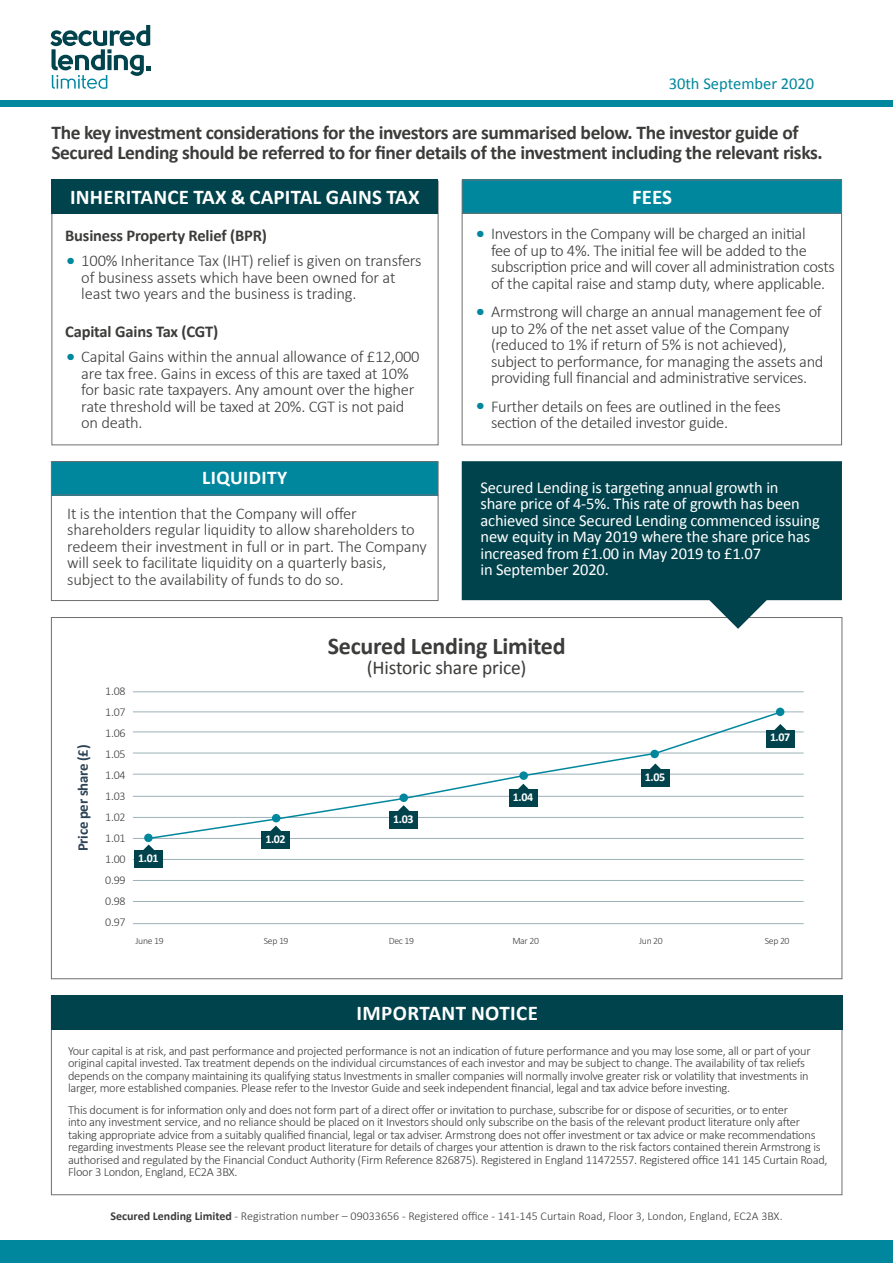
<style>
.page{position:relative;width:893px;height:1263px;background:#fff}
.page>*{position:absolute;margin:0;border:0;box-sizing:border-box;transform-origin:0 0}
.t1{font:700 24px "Calibri";letter-spacing:-.01em;color:#3c3c3b}
.t2{font:700 21px "Calibri";letter-spacing:.01em;color:#fff}
.t3{font:700 19.5px/19.5px "Calibri";letter-spacing:-.02em;color:#3c3c3b}
.t4{font:19.5px "Calibri";letter-spacing:-.01em;color:#3c3c3b}
.t5{font:700 19.5px "Calibri";letter-spacing:.02em;color:#fff}
.t6{font:300 16.5px/16.5px "Calibri";letter-spacing:-.02em;color:#3c3c3b}
.t7{font:16.5px/16.5px "Calibri";letter-spacing:-.01em;color:#fff}
.t8{font:700 16.5px "Calibri";letter-spacing:-.01em;color:#3c3c3b}
.t9{font:16.5px "Calibri";color:#00879d}
.t10{font:700 14.85px "Calibri";letter-spacing:-.02em;color:#2c4255}
.t11{font:300 12.45px/12.5px "Calibri";letter-spacing:-.02em;color:#3c3c3b}
.t12{font:300 12px/21px "Calibri";color:#3c3c3b;text-align:justify}
.t13{font:700 12px "Calibri";letter-spacing:-.035em;color:#fff}
.t14{font:300 9.75px "Calibri";letter-spacing:-.035em;color:#3c3c3b}
.s1{font-size:22.5px;color:#00879d}
.s2{font-weight:700}
</style>
<div class="page">
<svg style="left:462px;top:461px;width:380px;height:168px;fill:#00434c"></svg>
<div style="left:462px;top:180px;width:380px;height:34px;background:#00879d"></div>
<div style="left:0;top:100px;width:893px;height:6px;background:#00879d"></div>
<div style="left:0;top:1241px;width:893px;height:22px;background:#00879d"></div>
<div style="left:51px;top:995px;width:791px;height:200px;background:#fff;border:1px solid #706f6f"></div>
<div style="left:51px;top:461px;width:387px;height:34px;background:#00879d"></div>
<div style="left:51px;top:461px;width:387px;height:140px;border:1px solid #706f6f"></div>
<div style="left:51px;top:180px;width:387px;height:34px;background:#00434c"></div>
<div style="left:51px;top:995px;width:791px;height:35px;background:#00434c"></div>
<hr style="left:53px;top:495px;width:385px;height:1px;background:#706f6f">
<div style="left:462px;top:180px;width:380px;height:265px;border:1px solid #706f6f"></div>
<hr style="left:462px;top:213px;width:380px;height:1px;background:#706f6f">
<svg style="left:50px;top:25px;width:101px;height:64px"></svg>
<hr style="left:133px;top:923px;width:671px;height:1px;background:#9cb2b9">
<hr style="left:133px;top:711px;width:671px;height:1px;background:#9cb2b9">
<hr style="left:133px;top:731px;width:671px;height:1px;background:#9cb2b9">
<hr style="left:133px;top:753px;width:671px;height:1px;background:#9cb2b9">
<hr style="left:133px;top:774px;width:671px;height:1px;background:#9cb2b9">
<hr style="left:133px;top:796px;width:671px;height:1px;background:#9cb2b9">
<hr style="left:133px;top:817px;width:671px;height:1px;background:#9cb2b9">
<hr style="left:133px;top:838px;width:671px;height:1px;background:#9cb2b9">
<hr style="left:133px;top:859px;width:671px;height:1px;background:#9cb2b9">
<hr style="left:133px;top:880px;width:671px;height:1px;background:#9cb2b9">
<hr style="left:133px;top:901px;width:671px;height:1px;background:#9cb2b9">
<hr style="left:133px;top:691px;width:671px;height:1px;background:#9cb2b9">
<svg style="left:144px;top:833px;width:9px;height:9px"></svg>
<div style="left:776px;top:708px;width:8px;height:8px;background:#00879d;border-radius:50%"></div>
<div style="left:766px;top:730px;width:28px;height:18px;background:#00434c"></div>
<svg style="left:782px;top:725px;width:5px;height:5px"></svg>
<div style="left:261px;top:831px;width:29px;height:18px;background:#00434c"></div>
<div style="left:134px;top:850px;width:28px;height:18px;background:#00434c"></div>
<svg style="left:143px;top:844px;width:11px;height:6px"></svg>
<svg style="left:147px;top:710px;width:635px;height:130px"></svg>
<h3 class="t9" style="left:669px;top:73px;width:147px">30th September 2020</h3>
<h3 class="t3" style="left:51px;top:123px;width:773px">The key investment considerations for the investors are summarised below. The investor guide of<br>Secured Lending should be referred to for finer details of the investment including the relevant risks.</h3>
<h2 class="t2" style="left:70px;top:184px;width:351px">INHERITANCE TAX &amp; CAPITAL GAINS TAX</h2>
<h2 class="t2" style="left:632px;top:183px;width:41px">FEES</h2>
<h3 class="t8" style="left:65px;top:225px;width:203px">Business Property Relief (BPR)</h3>
<h3 class="t6" style="left:81px;top:252px;width:342px;text-indent:-16px"><span class="s1">•</span> 100% Inheritance Tax (IHT) relief is given on transfers of business assets which have been owned for at least two years and the business is trading.</h3>
<h3 class="t8" style="left:65px;top:321px;width:155px">Capital Gains Tax (CGT)</h3>
<h3 class="t6" style="left:81px;top:348px;width:340px;text-indent:-16px"><span class="s1">•</span> Capital Gains within the annual allowance of £12,000 are tax free. Gains in excess of this are taxed at 10% for basic rate taxpayers. Any amount over the higher rate threshold will be taxed at 20%. CGT is not paid on death.</h3>
<h3 class="t5" style="left:202px;top:465px;width:87px">LIQUIDITY</h3>
<p class="t6" style="left:67px;top:504px;width:361px">It is the intention that the Company will offer shareholders regular liquidity to allow shareholders to redeem their investment in full or in part. The Company will seek to facilitate liquidity on a quarterly basis, subject to the availability of funds to do so.</p>
<h3 class="t6" style="left:491px;top:225px;width:345px;text-indent:-16px"><span class="s1">•</span> Investors in the Company will be charged an initial<br>fee of up to 4%. The initial fee will be added to the subscription price and will cover all administration costs of the capital raise and stamp duty, where applicable.</h3>
<p class="t6" style="left:491px;top:303px;width:334px;text-indent:-16px"><span class="s1">•</span> Armstrong will charge an annual management fee of up to 2% of the net asset value of the Company (reduced to 1% if return of 5% is not achieved), subject to performance, for managing the assets and providing full financial and administrative services.</p>
<h3 class="t6" style="left:491px;top:397px;width:291px;text-indent:-16px"><span class="s1">•</span> Further details on fees are outlined in the fees section of the detailed investor guide.</h3>
<p class="t7" style="left:480px;top:479px;width:341px">Secured Lending is targeting annual growth in<br>share price of 4-5%. This rate of growth has been achieved since Secured Lending commenced issuing new equity in May 2019 where the share price has increased from £1.00 in May 2019 to £1.07<br>in September 2020.</p>
<p class="t10" style="left:73px;top:851px;width:108px;rotate:-90deg">Price per share (£)</p>
<p class="t12" style="left:105px;top:680px;width:22px">1.08<br>1.07<br>1.06<br>1.05<br>1.04<br>1.03<br>1.02<br>1.01<br>1.00<br>0.99<br>0.98<br>0.97</p>
<p class="t13" style="left:138px;top:850px;width:22px">1.01</p>
<h1 class="t1" style="left:328px;top:631px;width:239px">Secured Lending Limited</h1>
<h3 class="t4" style="left:367px;top:655px;width:161px">(Historic share price)</h3>
<p class="t13" style="left:265px;top:831px;width:22px">1.02</p>
<p class="t13" style="left:393px;top:811px;width:22px">1.03</p>
<p class="t13" style="left:513px;top:789px;width:22px">1.04</p>
<p class="t13" style="left:645px;top:769px;width:22px">1.05</p>
<p class="t13" style="left:770px;top:730px;width:22px">1.07</p>
<p class="t14" style="left:136px;top:935px;width:30px">June 19</p>
<p class="t14" style="left:264px;top:935px;width:26px">Sep 19</p>
<p class="t14" style="left:389px;top:935px;width:27px">Dec 19</p>
<p class="t14" style="left:512px;top:935px;width:28px">Mar 20</p>
<p class="t14" style="left:639px;top:935px;width:25px">Jun 20</p>
<p class="t14" style="left:765px;top:935px;width:26px">Sep 20</p>
<h2 class="t2" style="left:356px;top:999px;width:183px">IMPORTANT NOTICE</h2>
<p class="t11" style="left:68px;top:1044px;width:744px">Your capital is at risk, and past performance and projected performance is not an indication of future performance and you may lose some, all or part of your original capital invested. Tax treatment depends on the individual circumstances of each investor and may be subject to change. The availability of tax reliefs depends on the company maintaining its qualifying status Investments in smaller companies will normally involve greater risk or volatility that investments in larger, more established companies. Please refer to the Investor Guide and seek independent financial, legal and tax advice before investing.</p>
<p class="t11" style="left:68px;top:1103px;width:761px">This document is for information only and does not form part of a direct offer or invitation to purchase, subscribe for or dispose of securities, or to enter<br>into any investment service, and no reliance should be placed on it Investors should only subscribe on the basis of the relevant product literature only after taking appropriate advice from a suitably qualified financial, legal or tax adviser. Armstrong does not offer investment or tax advice or make recommendations regarding investments Please see the relevant product literature for details of charges your attention is drawn to the risk factors contained therein Armstrong is authorised and regulated by the Financial Conduct Authority (Firm Reference 826875). Registered in England 11472557. Registered office 141 145 Curtain Road, Floor 3 London, England, EC2A 3BX.</p>
<p class="t12" style="left:110px;top:1205px;width:674px"><span class="s2">Secured Lending Limited</span> - Registration number – 09033656 - Registered office - 141-145 Curtain Road, Floor 3, London, England, EC2A 3BX.</p>
</div>
